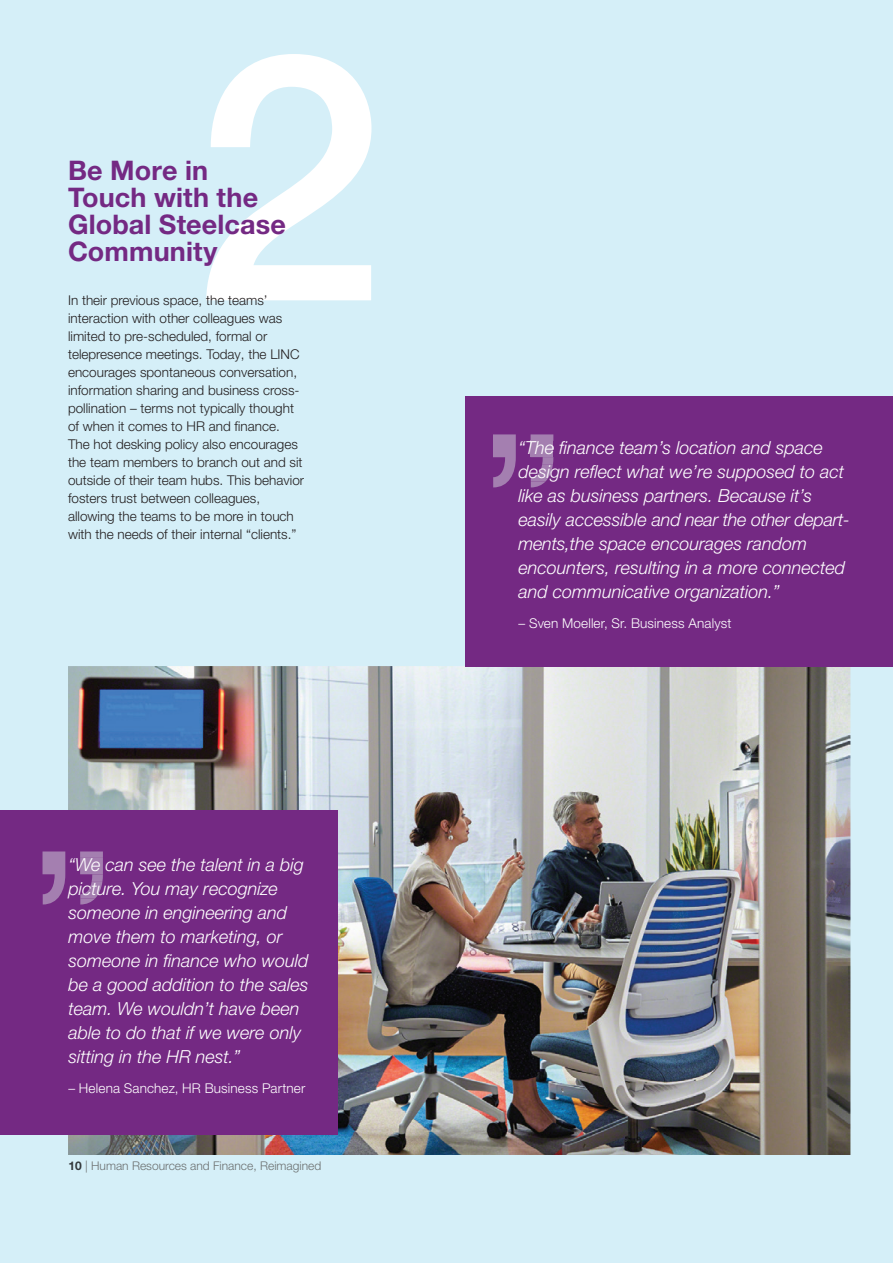
<style>
.page{position:relative;width:893px;height:1263px;background:#d5eff8}
.page>*{position:absolute;margin:0;border:0;box-sizing:border-box;transform-origin:0 0}
.t1{font:700 27px/27px "Helvetica Neue LT Pro";letter-spacing:.005em;color:#742983}
.t2{font:italic 300 18px/24px "Helvetica Neue LT Pro";color:#fff}
.t3{font:300 13.5px/18px "Helvetica Neue LT Pro";color:#231f20}
.t4{font:300 13.5px "Helvetica Neue LT Pro";letter-spacing:.01em;color:#fff}
.t5{font:300 12px "Helvetica Neue LT Pro";color:#6c7070}
.s1{font-weight:700;color:#33393c}
</style>
<div class="page">
<svg style="left:206px;top:54px;width:165px;height:246px"></svg>
<img style="left:68px;top:666px;width:782px;height:489px">
<div style="left:0;top:810px;width:338px;height:324px;background:#742983"></div>
<svg style="left:43px;top:851px;width:60px;height:53px"></svg>
<div style="left:466px;top:396px;width:427px;height:270px;background:#742983"></div>
<svg style="left:493px;top:434px;width:60px;height:53px"></svg>
<h1 class="t1" style="left:68px;top:156px;width:219px">Be More in<br>Touch with the<br>Global Steelcase<br>Community</h1>
<p class="t3" style="left:68px;top:291px;width:238px">In their previous space, the teams’ interaction with other colleagues was limited to pre-scheduled, formal or telepresence meetings. Today, the LINC encourages spontaneous conversation, information sharing and business cross&shy;pollination – terms not typically thought of when it comes to HR and finance.<br>The hot desking policy also encourages the team members to branch out and sit outside of their team hubs. This behavior fosters trust between colleagues, allowing the teams to be more in touch with the needs of their internal “clients.”</p>
<h2 class="t2" style="left:68px;top:852px;width:237px">“We can see the talent in a big picture. You may recognize</h2>
<h2 class="t2" style="left:68px;top:900px;width:242px">someone in engineering and move them to marketing, or someone in finance who would be a good addition to the sales team. We wouldn’t have been able to do that if we were only sitting in the HR nest.”</h2>
<p class="t4" style="left:68px;top:1080px;width:238px">– Helena Sanchez, HR Business Partner</p>
<p class="t5" style="left:68px;top:1158px;width:254px"><span class="s1">10</span> | Human Resources and Finance, Reimagined</p>
<h2 class="t2" style="left:518px;top:435px;width:327px">“The finance team’s location and space design reflect what we’re supposed to act</h2>
<h2 class="t2" style="left:518px;top:483px;width:333px">like as business partners. Because it’s easily accessible and near the other depart&shy;ments,the space encourages random encounters, resulting in a more connected and communicative organization.”</h2>
<p class="t4" style="left:518px;top:615px;width:214px">– Sven Moeller, Sr. Business Analyst</p>
</div>
